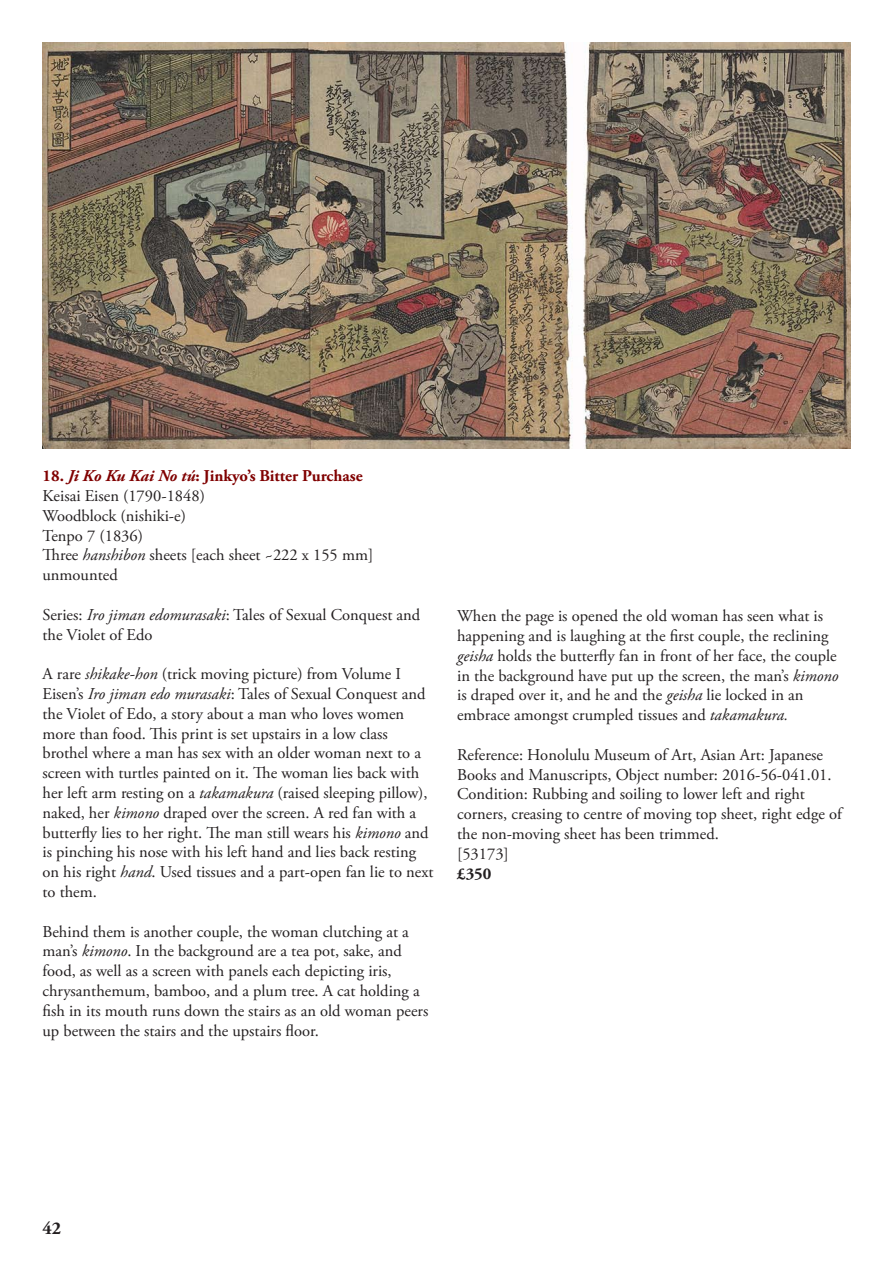
<style>
.page{position:relative;width:893px;height:1263px;background:#fff}
.page>*{position:absolute;margin:0;border:0;box-sizing:border-box;transform-origin:0 0}
.t1{font:700 18px "Adobe Garamond Pro";color:#231f20}
.t2{font:16.5px/19.8px "Adobe Garamond Pro";color:#231f20}
.t3{font:700 16.5px "Adobe Garamond Pro";color:#231f20}
.s1{font-weight:700;color:#800000}
.s2{font-weight:700;font-style:italic;color:#800000}
.s3{font-style:italic}
</style>
<div class="page">
<img style="left:43px;top:43px;width:807px;height:405px">
<p class="t2" style="left:43px;top:467px;width:332px"><span class="s1">18.</span> <span class="s2">Ji Ko Ku Kai No tú</span><span class="s1">: Jinkyo’s Bitter Purchase<br></span>Keisai Eisen (1790-1848)<br>Woodblock (nishiki-e)<br>Tenpo 7 (1836)<br>Three <span class="s3">hanshibon</span> sheets [each sheet ~222 x 155 mm] unmounted</p>
<p class="t2" style="left:43px;top:605px;width:379px">Series: <span class="s3">Iro jiman edomurasaki</span>: Tales of Sexual Conquest and the Violet of Edo</p>
<p class="t2" style="left:43px;top:665px;width:393px">A rare <span class="s3">shikake-hon</span> (trick moving picture) from Volume I Eisen’s <span class="s3">Iro jiman edo murasaki</span>: Tales of Sexual Conquest and the Violet of Edo, a story about a man who loves women more than food. This print is set upstairs in a low class brothel where a man has sex with an older woman next to a screen with turtles painted on it. The woman lies back with her left arm resting on a <span class="s3">takamakura</span> (raised sleeping pillow), naked, her <span class="s3">kimono</span> draped over the screen. A red fan with a butterfly lies to her right. The man still wears his <span class="s3">kimono</span> and is pinching his nose with his left hand and lies back resting on his right <span class="s3">hand</span>. Used tissues and a part-open fan lie to next to them.</p>
<p class="t2" style="left:43px;top:922px;width:387px">Behind them is another couple, the woman clutching at a man’s <span class="s3">kimono</span>. In the background are a tea pot, sake, and food, as well as a screen with panels each depicting iris, chrysanthemum, bamboo, and a plum tree. A cat holding a fish in its mouth runs down the stairs as an old woman peers up between the stairs and the upstairs floor.</p>
<p class="t2" style="left:457px;top:607px;width:383px">When the page is opened the old woman has seen what is happening and is laughing at the first couple, the reclining <span class="s3">geisha</span> holds the butterfly fan in front of her face, the couple in the background have put up the screen, the man’s <span class="s3">kimono </span>is draped over it, and he and the <span class="s3">geisha</span> lie locked in an embrace amongst crumpled tissues and <span class="s3">takamakura.</span></p>
<p class="t2" style="left:457px;top:745px;width:386px">Reference: Honolulu Museum of Art, Asian Art: Japanese Books and Manuscripts, Object number: 2016-56-041.01.<br>Condition: Rubbing and soiling to lower left and right corners, creasing to centre of moving top sheet, right edge of the non-moving sheet has been trimmed.<br>[53173]</p>
<p class="t3" style="left:457px;top:864px;width:36px">£350</p>
<p class="t1" style="left:43px;top:1217px;width:20px">42</p>
</div>
